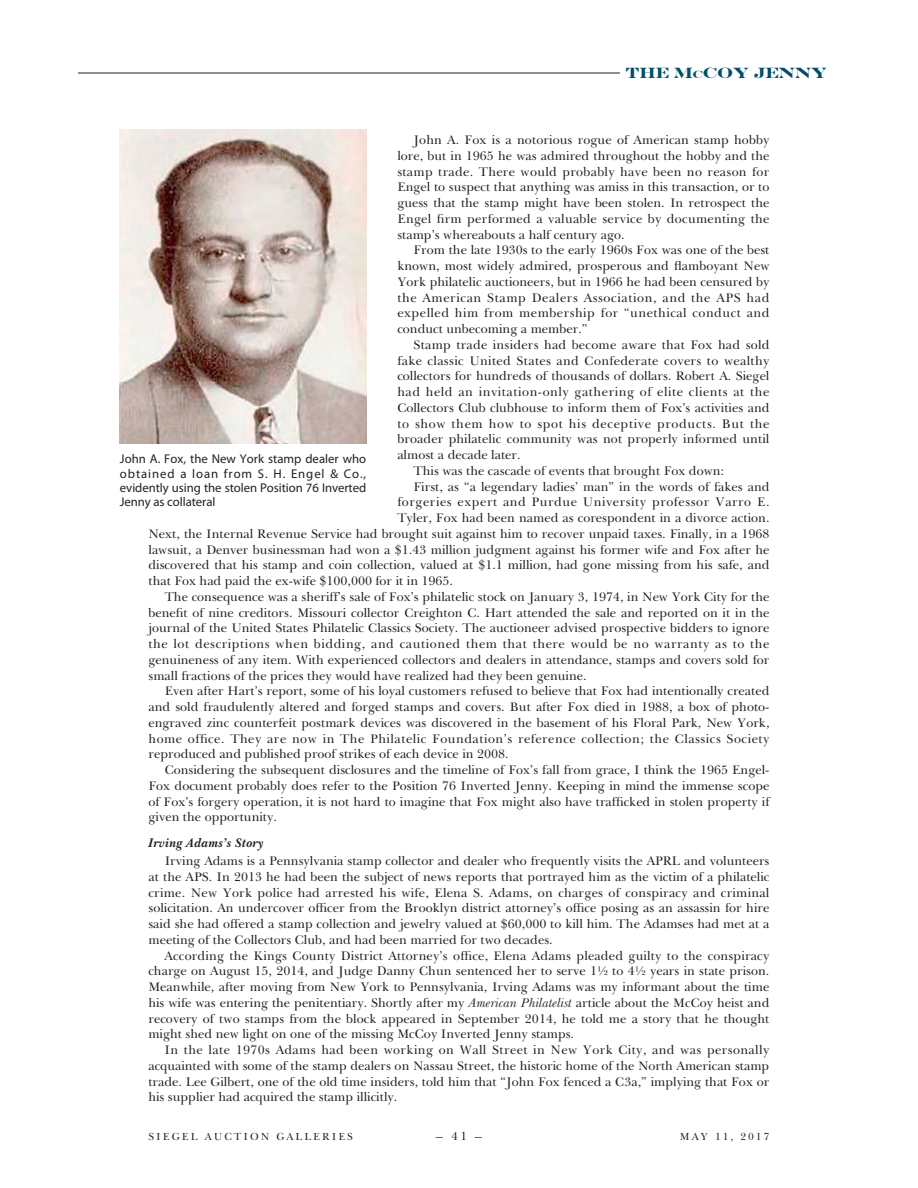
<style>
.page{position:relative;width:918px;height:1188px;background:#fff}
.page>*{position:absolute;margin:0;border:0;box-sizing:border-box;transform-origin:0 0}
.t1{font:700 15px "Engravers";letter-spacing:-.035em;color:#004e68}
.t2{font:12.75px/15.8px "Baskerville BT";color:#231f20;text-align:justify}
.t3{font:12.75px "Baskerville BT";letter-spacing:.04em;color:#231f20}
.t4{font:12.75px/14.2px "Myriad Pro";letter-spacing:-.005em;color:#231f20;text-align:justify}
.t5{font:12.75px "Baskerville BT";letter-spacing:.025em;color:#231f20}
.t6{font:12.75px "Baskerville BT";letter-spacing:.02em;color:#231f20}
.t7{font:12.75px "Baskerville BT";letter-spacing:.05em;color:#231f20}
.t8{font:italic 700 12.75px "Baskerville BT";color:#231f20}
.t9{font:12px "Baskerville BT";color:#231f20;scale:1.2 1}
.t10{font:10.5px "Baskerville BT";letter-spacing:.19em;color:#231f20}
.s1{font-size:10.5px}
.s2{font-style:italic}
</style>
<div class="page">
<hr style="left:78px;top:73px;width:542px;height:1px;background:#231f20">
<img style="left:120px;top:129px;width:246px;height:315px">
<p class="t1" style="left:625px;top:64px;width:204px">THE M<span class="s1">C</span>COY JENNY</p>
<p class="t2" style="left:397px;top:134px;width:374px;text-indent:16px">John A. Fox is a notorious rogue of American stamp hobby lore, but in 1965 he was admired throughout the hobby and the stamp trade. There would probably have been no reason for Engel to suspect that anything was amiss in this transaction, or to guess that the stamp might have been stolen. In retrospect the Engel firm performed a valuable service by documenting the stamp’s whereabouts a half century ago.</p>
<p class="t2" style="left:397px;top:244px;width:374px;text-indent:16px">From the late 1930s to the early 1960s Fox was one of the best known, most widely admired, prosperous and flamboyant New York philatelic auctioneers, but in 1966 he had been censured by the American Stamp Dealers Association, and the APS had expelled him from membership for “unethical conduct and conduct unbecoming a member.”</p>
<p class="t6" style="left:414px;top:340px;width:357px">Stamp trade insiders had become aware that Fox had sold</p>
<p class="t5" style="left:397px;top:356px;width:374px">fake classic United States and Confederate covers to wealthy</p>
<p class="t2" style="left:397px;top:370px;width:374px">collectors for hundreds of thousands of dollars. Robert A. Siegel</p>
<p class="t3" style="left:397px;top:387px;width:374px">had held an invitation-only gathering of elite clients at the</p>
<p class="t2" style="left:397px;top:401px;width:374px">Collectors Club clubhouse to inform them of Fox’s activities and</p>
<p class="t7" style="left:397px;top:419px;width:374px">to show them how to spot his deceptive products. But the</p>
<p class="t2" style="left:397px;top:433px;width:374px">broader philatelic community was not properly informed until</p>
<p class="t2" style="left:397px;top:449px;width:125px">almost a decade later.</p>
<p class="t2" style="left:414px;top:464px;width:312px">This was the cascade of events that brought Fox down:</p>
<p class="t2" style="left:414px;top:480px;width:357px">First, as “a legendary ladies’ man” in the words of fakes and</p>
<p class="t3" style="left:397px;top:497px;width:374px">forgeries expert and Purdue University professor Varro E.</p>
<p class="t2" style="left:397px;top:512px;width:374px">Tyler, Fox had been named as corespondent in a divorce action.</p>
<p class="t2" style="left:148px;top:527px;width:622px">Next, the Internal Revenue Service had brought suit against him to recover unpaid taxes. Finally, in a 1968</p>
<p class="t2" style="left:148px;top:543px;width:623px">lawsuit, a Denver businessman had won a $1.43 million judgment against his former wife and Fox after he</p>
<p class="t2" style="left:148px;top:559px;width:622px">discovered that his stamp and coin collection, valued at $1.1 million, had gone missing from his safe, and</p>
<p class="t2" style="left:148px;top:575px;width:306px">that Fox had paid the ex-wife $100,000 for it in 1965.</p>
<p class="t2" style="left:165px;top:590px;width:606px">The consequence was a sheriff’s sale of Fox’s philatelic stock on January 3, 1974, in New York City for the</p>
<p class="t2" style="left:148px;top:606px;width:623px">benefit of nine creditors. Missouri collector Creighton C. Hart attended the sale and reported on it in the</p>
<p class="t2" style="left:148px;top:622px;width:623px">journal of the United States Philatelic Classics Society. The auctioneer advised prospective bidders to ignore</p>
<p class="t3" style="left:148px;top:639px;width:623px">the lot descriptions when bidding, and cautioned them that there would be no warranty as to the</p>
<p class="t2" style="left:148px;top:653px;width:622px">genuineness of any item. With experienced collectors and dealers in attendance, stamps and covers sold for</p>
<p class="t2" style="left:148px;top:669px;width:440px">small fractions of the prices they would have realized had they been genuine.</p>
<p class="t2" style="left:165px;top:685px;width:606px">Even after Hart’s report, some of his loyal customers refused to believe that Fox had intentionally created</p>
<p class="t2" style="left:148px;top:701px;width:622px">and sold fraudulently altered and forged stamps and covers. But after Fox died in 1988, a box of photo-</p>
<p class="t2" style="left:148px;top:716px;width:623px">engraved zinc counterfeit postmark devices was discovered in the basement of his Floral Park, New York,</p>
<p class="t3" style="left:148px;top:734px;width:623px">home office. They are now in The Philatelic Foundation’s reference collection; the Classics Society</p>
<p class="t2" style="left:148px;top:748px;width:362px">reproduced and published proof strikes of each device in 2008.</p>
<p class="t2" style="left:165px;top:764px;width:606px">Considering the subsequent disclosures and the timeline of Fox’s fall from grace, I think the 1965 Engel-</p>
<p class="t2" style="left:148px;top:779px;width:622px">Fox document probably does refer to the Position 76 Inverted Jenny. Keeping in mind the immense scope</p>
<p class="t2" style="left:148px;top:795px;width:622px">of Fox’s forgery operation, it is not hard to imagine that Fox might also have trafficked in stolen property if</p>
<p class="t2" style="left:148px;top:811px;width:130px">given the opportunity.</p>
<p class="t8" style="left:148px;top:838px;width:117px">Irving Adams’s Story</p>
<p class="t2" style="left:148px;top:855px;width:623px;text-indent:16px">Irving Adams is a Pennsylvania stamp collector and dealer who frequently visits the APRL and volunteers at the APS. In 2013 he had been the subject of news reports that portrayed him as the victim of a philatelic crime. New York police had arrested his wife, Elena S. Adams, on charges of conspiracy and criminal solicitation. An undercover officer from the Brooklyn district attorney’s office posing as an assassin for hire said she had offered a stamp collection and jewelry valued at $60,000 to kill him. The Adamses had met at a meeting of the Collectors Club, and had been married for two decades.</p>
<p class="t2" style="left:148px;top:949px;width:623px;text-indent:16px">According the Kings County District Attorney’s office, Elena Adams pleaded guilty to the conspiracy charge on August 15, 2014, and Judge Danny Chun sentenced her to serve 1½ to 4½ years in state prison.<br>Meanwhile, after moving from New York to Pennsylvania, Irving Adams was my informant about the time his wife was entering the penitentiary. Shortly after my <span class="s2">American Philatelist</span> article about the McCoy heist and recovery of two stamps from the block appeared in September 2014, he told me a story that he thought might shed new light on one of the missing McCoy Inverted Jenny stamps.</p>
<p class="t2" style="left:148px;top:1044px;width:623px;text-indent:16px">In the late 1970s Adams had been working on Wall Street in New York City, and was personally acquainted with some of the stamp dealers on Nassau Street, the historic home of the North American stamp trade. Lee Gilbert, one of the old time insiders, told him that “John Fox fenced a C3a,” implying that Fox or his supplier had acquired the stamp illicitly.</p>
<p class="t4" style="left:120px;top:453px;width:248px">John A. Fox, the New York stamp dealer who obtained a loan from S. H. Engel &amp; Co., evidently using the stolen Position 76 Inverted Jenny as collateral</p>
<p class="t10" style="left:148px;top:1132px;width:206px">SIEGEL AUCTION GALLERIES</p>
<p class="t9" style="left:436px;top:1131px;width:40px">–41–</p>
<p class="t10" style="left:680px;top:1132px;width:91px">MAY 11, 2017</p>
</div>
